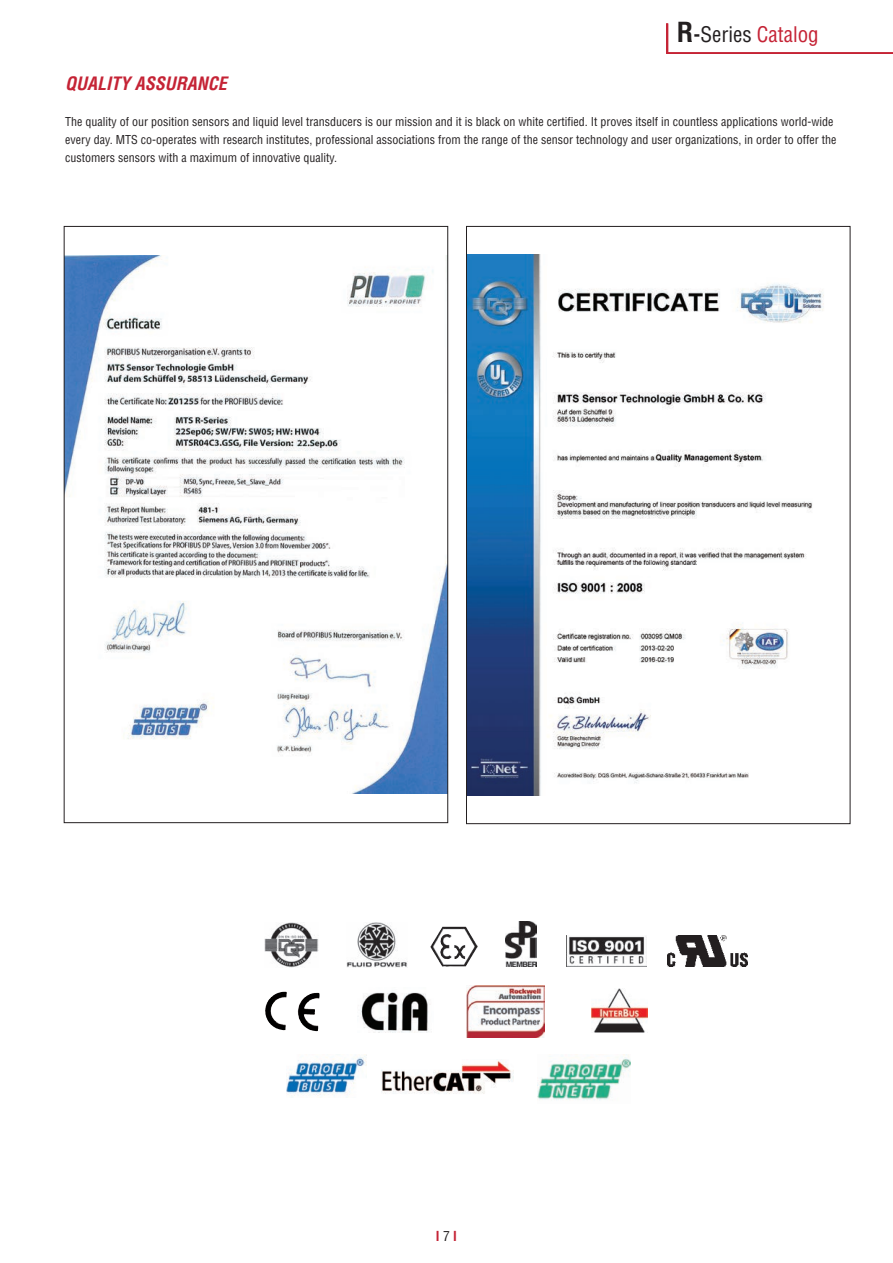
<style>
.page{position:relative;width:893px;height:1263px;background:#fff}
.page>*{position:absolute;margin:0;border:0;box-sizing:border-box;transform-origin:0 0}
.t1{font:condensed 21px "Helvetica LT Std";color:#c52335}
.t2{font:italic 700 condensed 18px "Helvetica LT Std";color:#c52335}
.t3{font:700 condensed 13.5px "Helvetica LT Std";color:#c52335}
.t4{font:condensed 12px/18px "Helvetica LT Std";color:#231f20}
.s1{font-weight:700;font-size:27px;color:#231f20}
.s2{font-weight:700;color:#231f20}
.s3{color:#231f20}
.s4{font-weight:400;color:#231f20}
</style>
<div class="page">
<img style="left:265px;top:992px;width:54px;height:39px">
<img style="left:265px;top:923px;width:54px;height:44px">
<img style="left:346px;top:922px;width:62px;height:45px">
<img style="left:430px;top:927px;width:48px;height:40px">
<img style="left:506px;top:922px;width:30px;height:44px">
<img style="left:286px;top:1055px;width:81px;height:41px">
<img style="left:360px;top:990px;width:69px;height:42px">
<img style="left:466px;top:985px;width:79px;height:52px">
<img style="left:591px;top:988px;width:57px;height:45px">
<img style="left:567px;top:936px;width:79px;height:31px">
<img style="left:381px;top:1061px;width:132px;height:33px">
<img style="left:538px;top:1055px;width:92px;height:45px">
<img style="left:468px;top:254px;width:356px;height:542px">
<img style="left:66px;top:255px;width:380px;height:539px">
<hr style="left:666px;top:23px;width:2px;height:31px;background:#c52335">
<hr style="left:667px;top:52px;width:226px;height:2px;background:#c52335">
<img style="left:668px;top:936px;width:79px;height:30px">
<h1 class="t1" style="left:677px;top:26px;width:143px"><span class="s1">R</span><span class="s2">-</span><span class="s3">Series</span> Catalog</h1>
<h2 class="t2" style="left:65px;top:76px;width:163px">QUALITY ASSURANCE</h2>
<p class="t4" style="left:65px;top:113px;width:773px">The quality of our position sensors and liquid level transducers is our mission and it is black on white certified. It proves itself in countless applications world-wide every day. MTS co-operates with research institutes, professional associations from the range of the sensor technology and user organizations, in order to offer the customers sensors with a maximum of innovative quality.</p>
<p class="t3" style="left:436px;top:1230px;width:23px">I<span class="s4">7</span>I</p>
</div>
